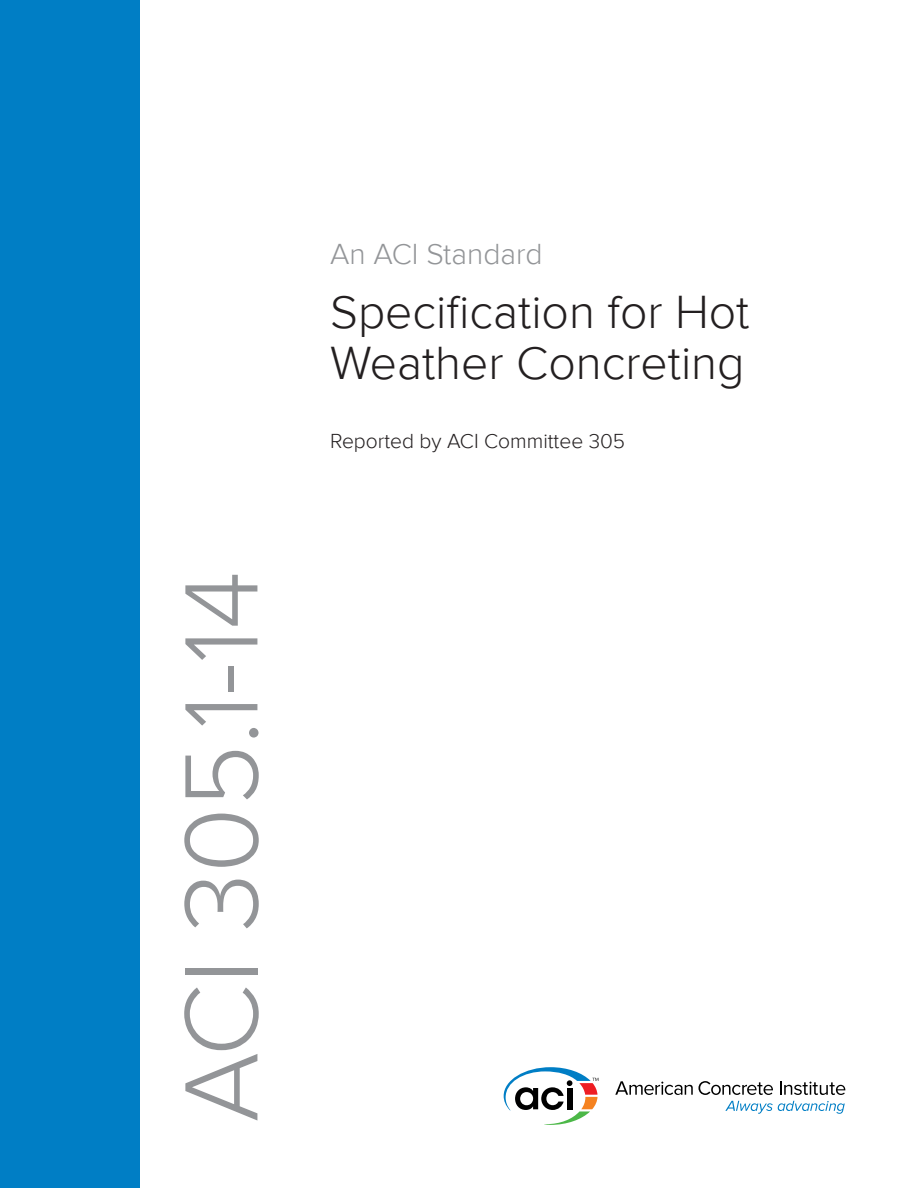
<style>
.page{position:relative;width:918px;height:1188px;background:#fff}
.page>*{position:absolute;margin:0;border:0;box-sizing:border-box;transform-origin:0 0}
.t1{font:300 108px "Proxima Nova";color:#939598}
.t2{font:300 48px/51px "Proxima Nova";color:#231f20}
.t3{font:300 30px "Proxima Nova";color:#939598}
.t4{font:300 21px "Proxima Nova";color:#231f20}
</style>
<div class="page">
<svg style="left:725px;top:1101px;width:120px;height:13px"></svg>
<svg style="left:615px;top:1081px;width:158px;height:14px"></svg>
<svg style="left:780px;top:1081px;width:65px;height:14px"></svg>
<svg style="left:504px;top:1067px;width:94px;height:58px"></svg>
<div style="left:0;top:0;width:140px;height:1188px;background:#007ec5"></div>
<h1 class="t1" style="left:159px;top:1122px;width:553px;rotate:-90deg">ACI 305.1-14</h1>
<p class="t3" style="left:330px;top:237px;width:214px">An ACI Standard</p>
<p class="t2" style="left:330px;top:288px;width:421px">Specification for Hot<br>Weather Concreting</p>
<p class="t4" style="left:330px;top:429px;width:296px">Reported by ACI Committee 305</p>
</div>
